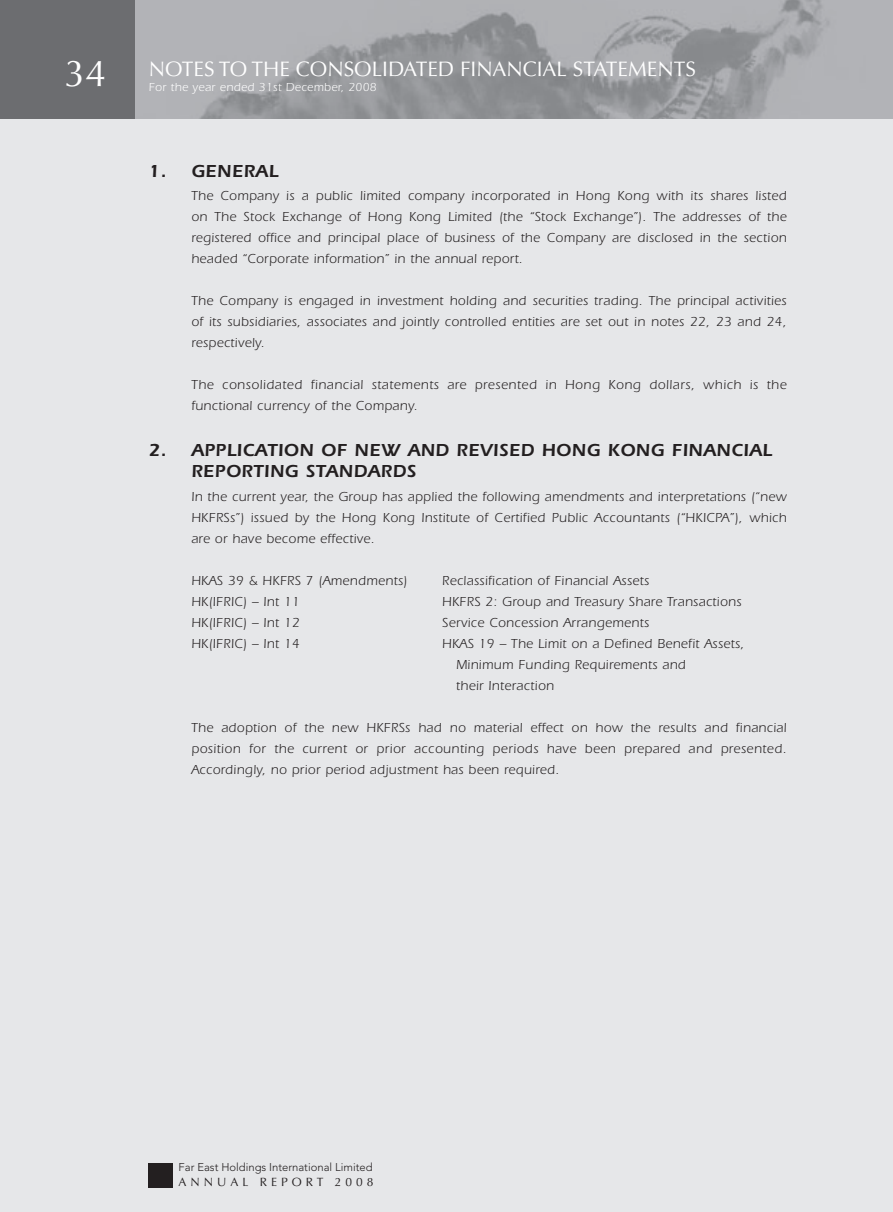
<style>
.page{position:relative;width:893px;height:1212px;background:#e6e7e9}
.page>*{position:absolute;margin:0;border:0;box-sizing:border-box;transform-origin:0 0}
.t1{font:21px "Optima LT Std";color:#fff}
.t2{font:600 18px/21px "ITC Eras Std";letter-spacing:.03em;color:#231f20}
.t3{font:13.5px/21px "ITC Eras Std";letter-spacing:.03em;color:#231f20;text-align:justify}
.t4{font:12px "ITC Eras Std";letter-spacing:.03em;color:#fff}
.t5{font:12px "Optima LT Std";letter-spacing:.33em;color:#231f20}
.t6{font:300 11.25px "Avenir LT Std";color:#231f20}
.s1{font-size:37.5px}
</style>
<div class="page">
<div style="left:0;top:0;width:893px;height:119px;background:#b2b3b7"></div>
<div style="left:149px;top:1163px;width:24px;height:24px;background:#231f20"></div>
<img style="left:200px;top:0;width:629px;height:119px">
<div style="left:0;top:0;width:135px;height:119px;background:#6c6d70"></div>
<h1 class="t1" style="left:65px;top:61px;width:633px"><span class="s1">34</span> NOTES TO THE CONSOLIDATED FINANCIAL STATEMENTS</h1>
<p class="t4" style="left:149px;top:82px;width:229px">For the year ended 31st December, 2008</p>
<h2 class="t2" style="left:149px;top:162px;width:131px">1. GENERAL</h2>
<p class="t3" style="left:191px;top:187px;width:597px">The Company is a public limited company incorporated in Hong Kong with its shares listed on The Stock Exchange of Hong Kong Limited (the “Stock Exchange”). The addresses of the registered office and principal place of business of the Company are disclosed in the section headed “Corporate information” in the annual report.</p>
<p class="t3" style="left:191px;top:292px;width:597px">The Company is engaged in investment holding and securities trading. The principal activities of its subsidiaries, associates and jointly controlled entities are set out in notes 22, 23 and 24, respectively.</p>
<p class="t3" style="left:191px;top:376px;width:597px">The consolidated financial statements are presented in Hong Kong dollars, which is the functional currency of the Company.</p>
<h2 class="t2" style="left:191px;top:441px;width:582px;text-indent:-43px">2. APPLICATION OF NEW AND REVISED HONG KONG FINANCIAL<br>REPORTING STANDARDS</h2>
<p class="t3" style="left:191px;top:487px;width:597px">In the current year, the Group has applied the following amendments and interpretations (“new HKFRSs”) issued by the Hong Kong Institute of Certified Public Accountants (“HKICPA”), which are or have become effective.</p>
<p class="t3" style="left:191px;top:571px;width:218px">HKAS 39 &amp; HKFRS 7 (Amendments)</p>
<p class="t3" style="left:442px;top:571px;width:208px">Reclassification of Financial Assets</p>
<p class="t3" style="left:191px;top:592px;width:110px">HK(IFRIC) – Int 11</p>
<p class="t3" style="left:442px;top:592px;width:301px">HKFRS 2: Group and Treasury Share Transactions</p>
<p class="t3" style="left:191px;top:613px;width:110px">HK(IFRIC) – Int 12</p>
<p class="t3" style="left:442px;top:613px;width:209px">Service Concession Arrangements</p>
<p class="t3" style="left:191px;top:634px;width:110px">HK(IFRIC) – Int 14</p>
<p class="t3" style="left:456px;top:634px;width:290px;text-align:left;text-indent:-14px">HKAS 19 – The Limit on a Defined Benefit Assets,<br>Minimum Funding Requirements and<br>their Interaction</p>
<p class="t3" style="left:191px;top:718px;width:597px">The adoption of the new HKFRSs had no material effect on how the results and financial position for the current or prior accounting periods have been prepared and presented.<br>Accordingly, no prior period adjustment has been required.</p>
<p class="t6" style="left:179px;top:1161px;width:196px">Far East Holdings International Limited</p>
<p class="t5" style="left:179px;top:1178px;width:196px">ANNUAL REPORT 2008</p>
</div>
